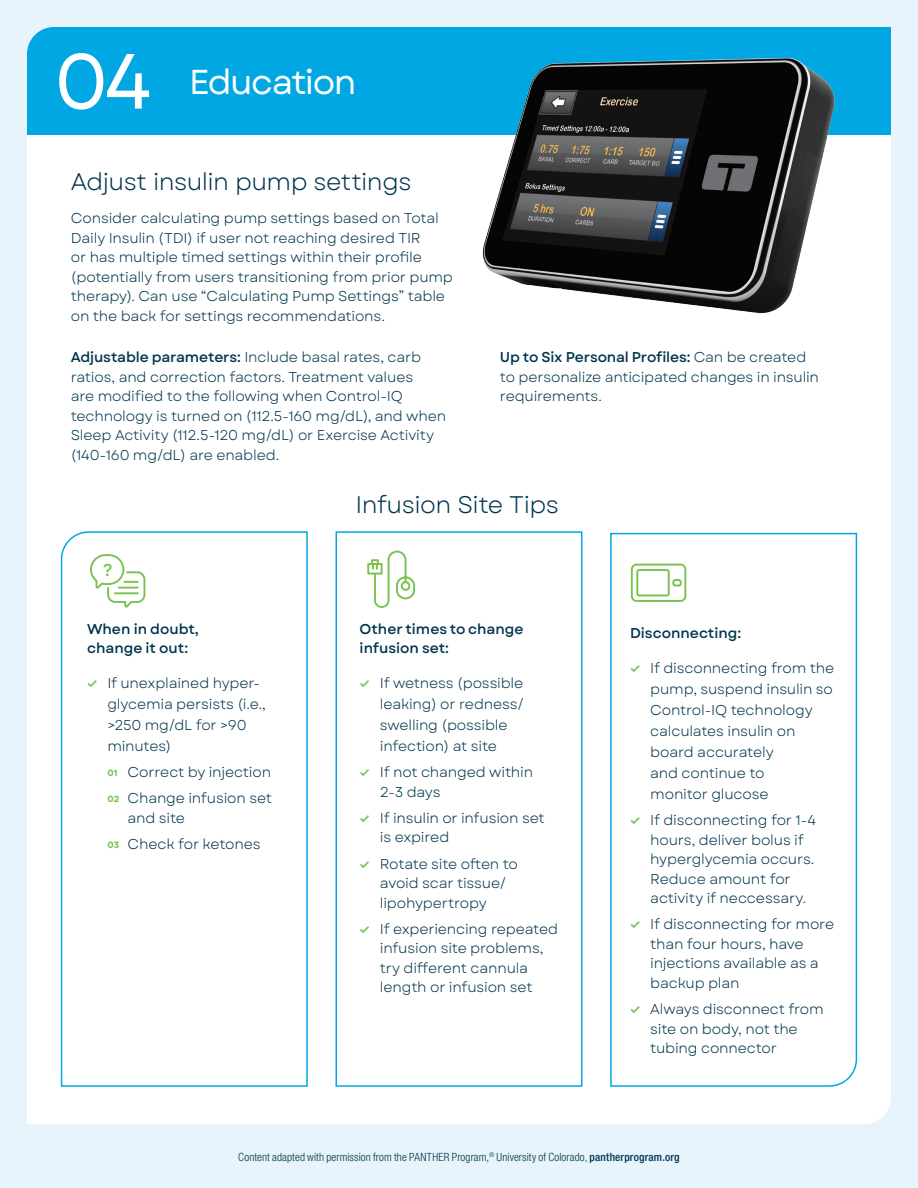
<style>
.page{position:relative;width:918px;height:1188px;background:#e8f4fb}
.page>*{position:absolute;margin:0;border:0;box-sizing:border-box;transform-origin:0 0}
.t1{font:78px "Garet";color:#fff}
.t2{font:34.5px "Garet";letter-spacing:-.045em;color:#fff}
.t3{font:24px "Garet";letter-spacing:-.025em;color:#01354e}
.t4{font:500 17.25px "Garet";color:#79c250}
.t5{font:14.25px/19.5px "Garet";letter-spacing:-.015em;color:#01354e}
.t6{font:500 14.25px/19.5px "Garet";color:#01354e}
.t7{font:300 condensed 11.25px "Helvetica Neue LT Pro";letter-spacing:.01em;color:#01354e}
.s1{font-weight:500}
.s2{font-weight:700;font-size:12px;color:#7ac24d}
.s3{font-weight:700;font-size:9px;color:#7ac24d}
</style>
<div class="page">
<div style="left:27px;top:135px;width:864px;height:989px;background:#fff"></div>
<div style="left:27px;top:27px;width:864px;height:108px;background:#00a7e3"></div>
<img style="left:449px;top:53px;width:401px;height:273px">
<div style="left:60px;top:531px;width:249px;height:557px;background:#fff"></div>
<div style="left:336px;top:531px;width:246px;height:556px;border:2px solid #00a7e3"></div>
<div style="left:609px;top:532px;width:249px;height:556px;background:#fff"></div>
<svg style="left:366px;top:550px;width:50px;height:59px;background:#e6f3de"></svg>
<svg style="left:88px;top:553px;width:59px;height:56px;background:#eaf5e4"></svg>
<svg style="left:631px;top:564px;width:55px;height:38px;background:#dbeed0"></svg>
<h1 class="t1" style="left:54px;top:33px;width:99px">04</h1>
<h2 class="t2" style="left:189px;top:61px;width:169px">Education</h2>
<h3 class="t3" style="left:71px;top:167px;width:342px">Adjust insulin pump settings</h3>
<p class="t5" style="left:71px;top:209px;width:384px">Consider calculating pump settings based on Total Daily Insulin (TDI) if user not reaching desired TIR<br>or has multiple timed settings within their profile (potentially from users transitioning from prior pump therapy). Can use “Calculating Pump Settings” table on the back for settings recommendations.</p>
<p class="t5" style="left:71px;top:348px;width:377px"><span class="s1">Adjustable parameters:</span> Include basal rates, carb ratios, and correction factors. Treatment values<br>are modified to the following when Control-IQ technology is turned on (112.5-160 mg/dL), and when Sleep Activity (112.5-120 mg/dL) or Exercise Activity (140-160 mg/dL) are enabled.</p>
<p class="t5" style="left:500px;top:348px;width:321px"><span class="s1">Up to Six Personal Profiles:</span> Can be created to personalize anticipated changes in insulin requirements.</p>
<p class="t4" style="left:103px;top:559px;width:12px">?</p>
<p class="t6" style="left:87px;top:620px;width:113px">When in doubt, change it out:</p>
<p class="t5" style="left:107px;top:673px;width:160px;line-height:21px;text-indent:-20px"><span class="s2">✓</span> If unexplained hyper&shy;glycemia persists (i.e., &gt;250 mg/dL for &gt;90 minutes)</p>
<p class="t5" style="left:107px;top:759px;width:166px;line-height:26.2px"><span class="s3">01</span> Correct by injection<br><span class="s3">02</span> Change infusion set</p>
<p class="t5" style="left:107px;top:805px;width:155px;line-height:26.2px;text-indent:20px">and site<br><span class="s3">03</span> Check for ketones</p>
<h3 class="t3" style="left:355px;top:490px;width:205px">Infusion Site Tips</h3>
<p class="t6" style="left:360px;top:620px;width:165px">Other times to change infusion set:</p>
<p class="t5" style="left:380px;top:673px;width:146px;line-height:21px;text-indent:-20px"><span class="s2">✓</span> If wetness (possible leaking) or redness/ swelling (possible infection) at site</p>
<p class="t5" style="left:380px;top:763px;width:155px;text-indent:-20px"><span class="s2">✓</span> If not changed within<br>2-3 days</p>
<p class="t5" style="left:380px;top:809px;width:166px;text-indent:-20px"><span class="s2">✓</span> If insulin or infusion set is expired</p>
<p class="t5" style="left:380px;top:854px;width:140px;text-indent:-20px"><span class="s2">✓</span> Rotate site often to avoid scar tissue/ lipohypertropy</p>
<p class="t5" style="left:380px;top:920px;width:180px;text-indent:-20px"><span class="s2">✓</span> If experiencing repeated infusion site problems, try different cannula length or infusion set</p>
<p class="t6" style="left:630px;top:624px;width:113px">Disconnecting:</p>
<p class="t5" style="left:650px;top:658px;width:186px;line-height:21px;text-indent:-20px"><span class="s2">✓</span> If disconnecting from the pump, suspend insulin so<br>Control-IQ technology calculates insulin on board accurately<br>and continue to<br>monitor glucose</p>
<p class="t5" style="left:650px;top:811px;width:167px;text-indent:-20px"><span class="s2">✓</span> If disconnecting for 1-4 hours, deliver bolus if hyperglycemia occurs.<br>Reduce amount for activity if neccessary.</p>
<p class="t5" style="left:650px;top:915px;width:185px;text-indent:-20px"><span class="s2">✓</span> If disconnecting for more than four hours, have injections available as a backup plan</p>
<p class="t5" style="left:650px;top:1000px;width:175px;text-indent:-20px"><span class="s2">✓</span> Always disconnect from site on body, not the tubing connector</p>
<p class="t7" style="left:238px;top:1150px;width:443px">Content adapted with permission from the PANTHER Program,<sup>®</sup> University of Colorado, <span class="s1">pantherprogram.org</span></p>
</div>
